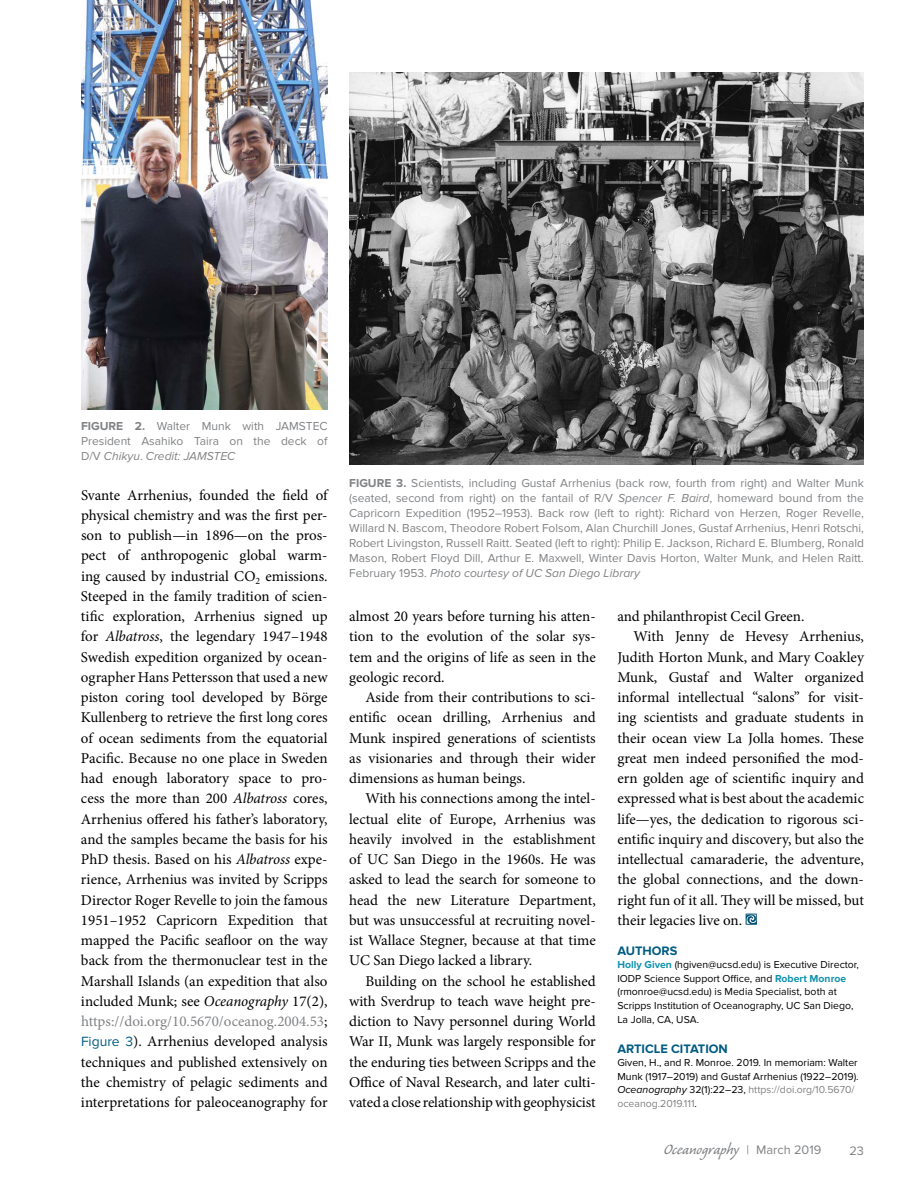
<style>
.page{position:relative;width:918px;height:1188px;background:#fff}
.page>*{position:absolute;margin:0;border:0;box-sizing:border-box;transform-origin:0 0}
.t1{font:18.75px "Caliban Std";color:#808285}
.t2{font:15px/20.2px "Minion Pro";color:#000;text-align:justify}
.t3{font:700 12.75px "Proxima Nova";color:#005c83}
.t4{font:12.75px "Proxima Nova";color:#808285}
.t5{font:12px/15px "Proxima Nova";color:#808285;text-align:justify}
.t6{font:10.5px/13.5px "Proxima Nova";color:#000}
.s1{font-weight:700}
.s2{font-style:italic}
.s3{color:#808285}
.s4{font-family:"Proxima Nova";font-size:13.8px;color:#005c83}
.s5{font-weight:700;color:#1292af}
.s6{font-family:"Proxima Nova";font-size:12.75px}
</style>
<div class="page">
<img style="left:349px;top:72px;width:515px;height:392px">
<svg style="left:746px;top:914px;width:11px;height:11px"></svg>
<img style="left:81px;top:0;width:247px;height:409px">
<p class="t5" style="left:81px;top:418px;width:248px"><span class="s1">FIGURE 2.</span> Walter Munk with JAMSTEC President Asahiko Taira on the deck of D/V <span class="s2">Chikyu</span>. <span class="s2">Credit: JAMSTEC</span></p>
<p class="t2" style="left:81px;top:485px;width:248px">Svante Arrhenius, founded the field of physical chemistry and was the first per&shy;son to publish—in 1896—on the pros&shy;pect of anthropogenic global warm&shy;ing caused by industrial CO<sub>2</sub> emissions.<br>Steeped in the family tradition of scien&shy;tific exploration, Arrhenius signed up for <span class="s2">Albatross</span>, the legendary 1947–1948<br>Swedish expedition organized by ocean&shy;ographer Hans Pettersson that used a new piston coring tool developed by Börge Kullenberg to retrieve the first long cores of ocean sediments from the equatorial Pacific. Because no one place in Sweden had enough laboratory space to pro&shy;cess the more than 200 <span class="s2">Albatross</span> cores, Arrhenius offered his father’s laboratory, and the samples became the basis for his PhD thesis. Based on his <span class="s2">Albatross</span> expe&shy;rience, Arrhenius was invited by Scripps Director Roger Revelle to join the famous 1951–1952 Capricorn Expedition that mapped the Pacific seafloor on the way back from the thermonuclear test in the Marshall Islands (an expedition that also included Munk; see <span class="s2">Oceanography</span> 17(2), <span class="s3">https://doi.org/10.5670/oceanog.2004.53</span>; <span class="s4">Figure 3</span>). Arrhenius developed analysis techniques and published extensively on the chemistry of pelagic sediments and interpretations for paleoceanography for</p>
<p class="t5" style="left:349px;top:476px;width:516px"><span class="s1">FIGURE 3.</span> Scientists, including Gustaf Arrhenius (back row, fourth from right) and Walter Munk (seated, second from right) on the fantail of R/V <span class="s2">Spencer F. Baird</span>, homeward bound from the Capricorn Expedition (1952–1953). Back row (left to right): Richard von Herzen, Roger Revelle, Willard N. Bascom, Theodore Robert Folsom, Alan Churchill Jones, Gustaf Arrhenius, Henri Rotschi, Robert Livingston, Russell Raitt. Seated (left to right): Philip E. Jackson, Richard E. Blumberg, Ronald Mason, Robert Floyd Dill, Arthur E. Maxwell, Winter Davis Horton, Walter Munk, and Helen Raitt.<br>February 1953. <span class="s2">Photo courtesy of UC San Diego Library</span></p>
<p class="t2" style="left:349px;top:606px;width:248px">almost 20 years before turning his atten&shy;tion to the evolution of the solar sys&shy;tem and the origins of life as seen in the geologic record.</p>
<p class="t2" style="left:349px;top:687px;width:248px;text-indent:16px">Aside from their contributions to sci&shy;entific ocean drilling, Arrhenius and Munk inspired generations of scientists as visionaries and through their wider dimensions as human beings.</p>
<p class="t2" style="left:349px;top:788px;width:248px;text-indent:16px">With his connections among the intel&shy;lectual elite of Europe, Arrhenius was heavily involved in the establishment of UC San Diego in the 1960s. He was asked to lead the search for someone to head the new Literature Department, but was unsuccessful at recruiting novel&shy;ist Wallace Stegner, because at that time UC San Diego lacked a library.</p>
<p class="t2" style="left:349px;top:971px;width:248px;text-indent:16px">Building on the school he established with Sverdrup to teach wave height pre&shy;diction to Navy personnel during World War II, Munk was largely responsible for the enduring ties between Scripps and the Office of Naval Research, and later culti&shy;vated a close relationship with geophysicist</p>
<p class="t2" style="left:617px;top:606px;width:189px">and philanthropist Cecil Green.</p>
<p class="t2" style="left:634px;top:626px;width:232px">With Jenny de Hevesy Arrhenius,</p>
<p class="t2" style="left:617px;top:647px;width:248px">Judith Horton Munk, and Mary Coakley</p>
<p class="t2" style="left:617px;top:667px;width:248px">Munk, Gustaf and Walter organized</p>
<p class="t2" style="left:617px;top:687px;width:248px">informal intellectual “salons” for visit-</p>
<p class="t2" style="left:617px;top:707px;width:248px">ing scientists and graduate students in</p>
<p class="t2" style="left:617px;top:728px;width:248px">their ocean view La Jolla homes. These</p>
<p class="t2" style="left:617px;top:748px;width:248px">great men indeed personified the mod-</p>
<p class="t2" style="left:617px;top:768px;width:248px">ern golden age of scientific inquiry and</p>
<p class="t2" style="left:617px;top:788px;width:248px">expressed what is best about the academic</p>
<p class="t2" style="left:617px;top:809px;width:248px">life—yes, the dedication to rigorous sci-</p>
<p class="t2" style="left:617px;top:829px;width:248px">entific inquiry and discovery, but also the</p>
<p class="t2" style="left:617px;top:849px;width:248px">intellectual camaraderie, the adventure,</p>
<p class="t2" style="left:617px;top:869px;width:248px">the global connections, and the down-</p>
<p class="t2" style="left:617px;top:890px;width:248px">right fun of it all. They will be missed, but</p>
<p class="t2" style="left:617px;top:910px;width:126px">their legacies live on.</p>
<p class="t3" style="left:617px;top:943px;width:61px">AUTHORS</p>
<p class="t6" style="left:617px;top:958px;width:243px"><span class="s5">Holly Given</span> (hgiven@ucsd.edu) is Executive Director, IODP Science Support Office, and <span class="s5">Robert Monroe </span>(rmonroe@ucsd.edu) is Media Specialist, both at Scripps Institution of Oceanography, UC San Diego, La Jolla, CA, USA.</p>
<p class="t3" style="left:617px;top:1041px;width:112px">ARTICLE CITATION</p>
<p class="t6" style="left:617px;top:1056px;width:243px">Given, H., and R. Monroe. 2019. In memoriam: Walter Munk (1917–2019) and Gustaf Arrhenius (1922–2019).<br><span class="s2">Oceanography</span> 32(1):22–23, <span class="s3">https://doi.org/10.5670/ oceanog.2019.111</span>.</p>
<p class="t1" style="left:664px;top:1140px;width:159px">Oceanography <span class="s6">| March 2019</span></p>
<p class="t4" style="left:849px;top:1143px;width:16px">23</p>
</div>
